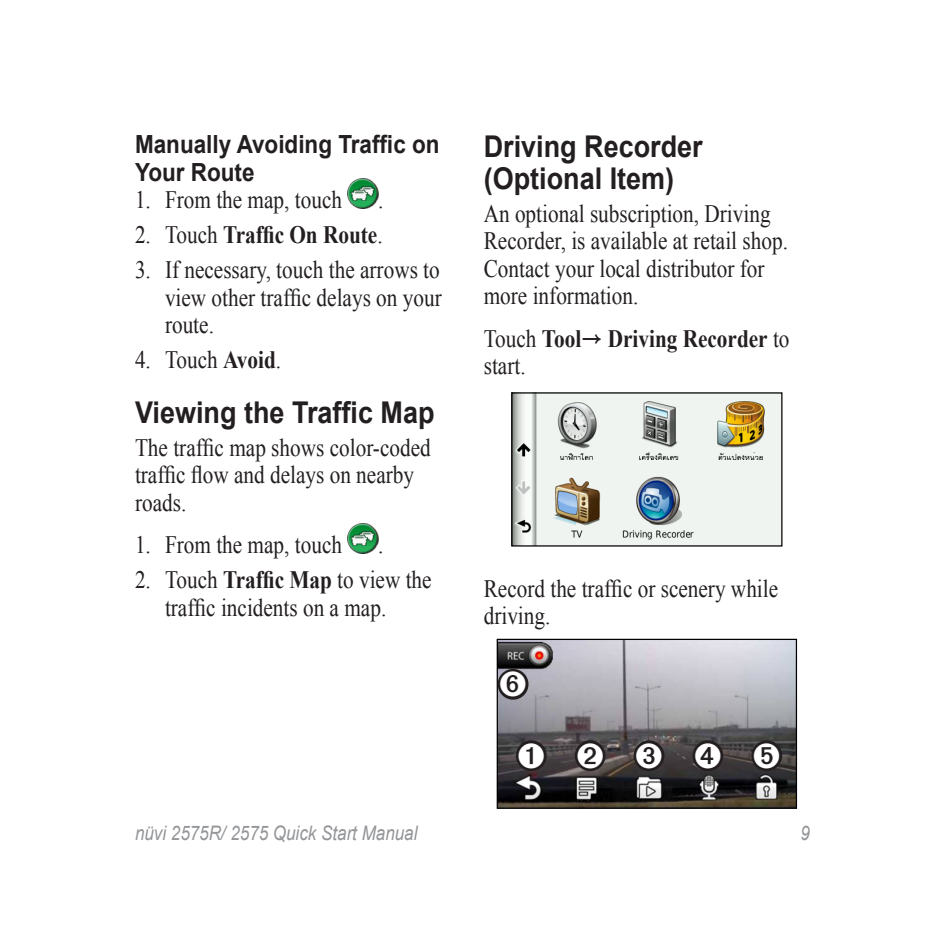
<style>
.page{position:relative;width:945px;height:945px;background:#fff}
.page>*{position:absolute;margin:0;border:0;box-sizing:border-box;transform-origin:0 0}
.t1{font:35px "Zapf Dingbats";color:#fff}
.Heading_2__Chapter{font:700 30px/32.5px "Arial";color:#231f20;scale:.9 1}
.Body_Text{font:25px/27.5px "Times New Roman";color:#231f20;scale:.85 1}
.Procedure{font:25px/27.5px "Times New Roman";color:#231f20;text-align:justify;scale:.85 1}
.Heading_3__Section{font:700 25px/27.5px "Arial";color:#231f20;scale:.9 1}
.Body_Text-2{font:700 25px/27.5px "Times New Roman";color:#231f20;scale:.85 1}
.Procedure-2{font:700 25px "Times New Roman";color:#231f20;scale:.85 1}
.t2{font:italic 20px "Arial";color:#939598;scale:.85 1}
.s1{font-weight:400}
.s2{font-weight:700}
.s3{font-family:"Microsoft Jheng Hei"}
</style>
<div class="page">
<img style="left:347px;top:178px;width:31px;height:30px">
<img style="left:347px;top:523px;width:31px;height:30px">
<img style="left:513px;top:394px;width:267px;height:151px">
<img style="left:499px;top:641px;width:296px;height:166px">
<div style="left:497px;top:639px;width:300px;height:170px;border:1px solid #000"></div>
<svg style="left:572px;top:738px;width:36px;height:36px"></svg>
<svg style="left:631px;top:738px;width:36px;height:36px"></svg>
<svg style="left:690px;top:738px;width:36px;height:36px"></svg>
<svg style="left:749px;top:738px;width:36px;height:36px"></svg>
<svg style="left:496px;top:666px;width:53px;height:108px"></svg>
<p class="Heading_3__Section" style="left:135px;top:132px;width:340px">Manually Avoiding Traffic on<br>Your Route</p>
<p class="Procedure" style="left:135px;top:186px;width:245px">1. From the map, touch</p>
<p class="Procedure" style="left:378px;top:186px;width:8px">.</p>
<p class="Procedure-2" style="left:135px;top:218px;width:293px"><span class="s1">2. Touch</span> Traffic On Route<span class="s1">.</span></p>
<p class="Procedure" style="left:165px;top:256px;width:327px;text-indent:-30px">3. If necessary, touch the arrows to view other traffic delays on your route.</p>
<p class="Procedure" style="left:135px;top:346px;width:173px">4. Touch <span class="s2">Avoid</span>.</p>
<p class="Heading_2__Chapter" style="left:135px;top:397px;width:334px">Viewing the Traffic Map</p>
<p class="Body_Text" style="left:135px;top:433px;width:349px">The traffic map shows color-coded traffic flow and delays on nearby roads.</p>
<p class="Procedure" style="left:135px;top:531px;width:245px">1. From the map, touch</p>
<p class="Procedure" style="left:378px;top:531px;width:8px">.</p>
<p class="Procedure" style="left:165px;top:566px;width:315px;text-indent:-30px">2. Touch <span class="s2">Traffic Map</span> to view the traffic incidents on a map.</p>
<p class="Heading_2__Chapter" style="left:484px;top:131px;width:245px">Driving Recorder (Optional Item)</p>
<p class="Body_Text" style="left:484px;top:199px;width:359px">An optional subscription, Driving<br>Recorder, is available at retail shop.<br>Contact your local distributor for more information.</p>
<p class="Body_Text-2" style="left:484px;top:324px;width:361px"><span class="s1">Touch</span> Tool<span class="s3">→</span> Driving Recorder <span class="s1">to start.</span></p>
<p class="Body_Text" style="left:484px;top:574px;width:348px">Record the traffic or scenery while driving.</p>
<p class="t1" style="left:576px;top:739px;width:206px">➋➌➍➎</p>
<p class="t2" style="left:135px;top:820px;width:334px">nüvi 2575R/ 2575 Quick Start Manual</p>
<p class="t2" style="left:801px;top:820px;width:13px">9</p>
</div>
